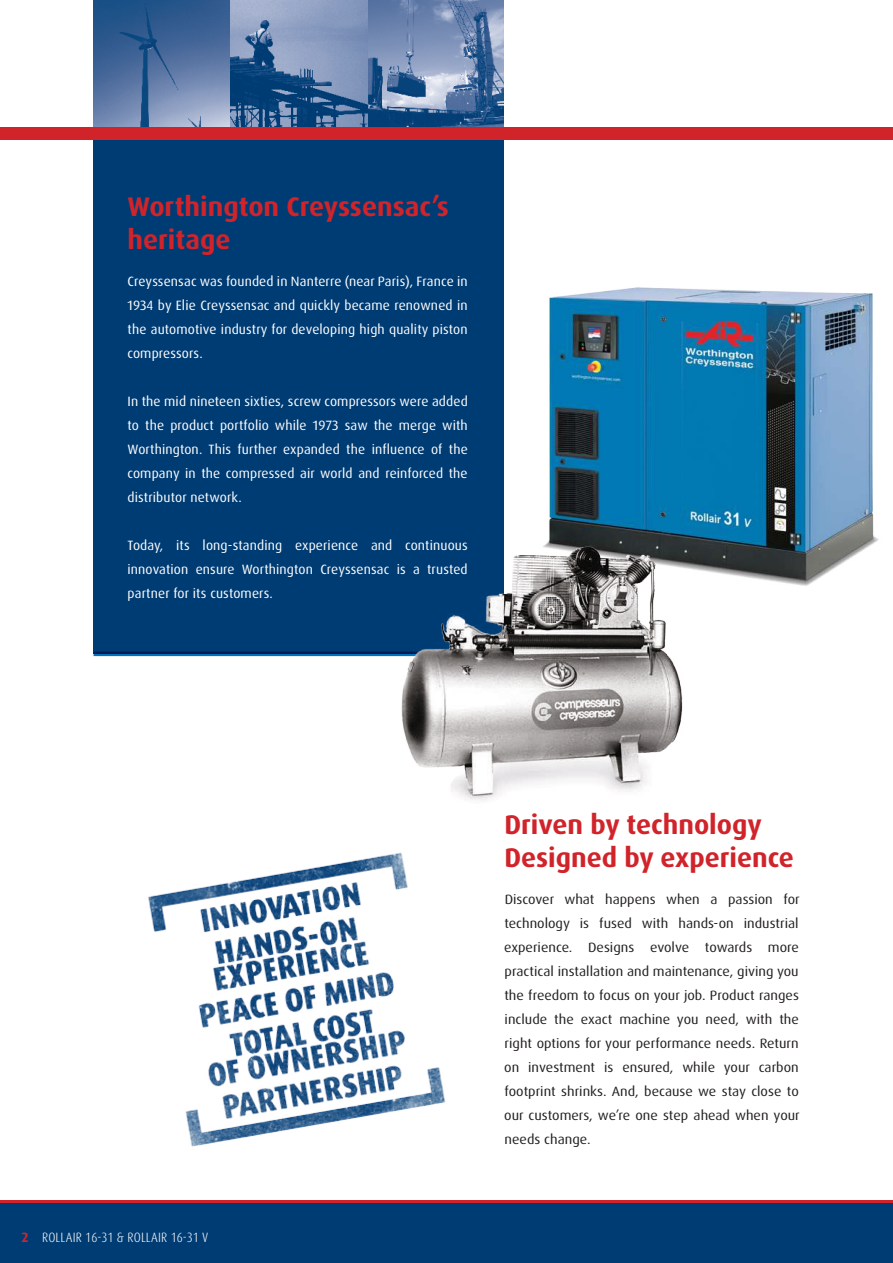
<style>
.page{position:relative;width:893px;height:1263px;background:#fff}
.page>*{position:absolute;margin:0;border:0;box-sizing:border-box;transform-origin:0 0}
.t1{font:700 27px/33px "Dax Pro";color:#d1232a}
.t2{font:13.5px/24px "Dax Pro";letter-spacing:.01em;color:#fff;text-align:justify}
.t3{font:13.5px/24px "Dax Pro";color:#231f20;text-align:justify;scale:1.05 1}
.t4{font:300 condensed 13.5px "Dax Pro";letter-spacing:.01em;color:#fff}
.s1{font-weight:700;font-stretch:normal;color:#d1232a}
</style>
<div class="page">
<div style="left:0;top:1202px;width:893px;height:61px;background:#003c74"></div>
<hr style="left:0;top:1200px;width:893px;height:3px;background:#d1232a">
<img style="left:549px;top:287px;width:330px;height:299px">
<div style="left:94px;top:0;width:410px;height:654px;background:#003c74"></div>
<img style="left:94px;top:0;width:410px;height:128px">
<div style="left:0;top:128px;width:893px;height:12px;background:#d1232a"></div>
<img style="left:148px;top:852px;width:298px;height:295px">
<svg style="left:94px;top:652px;width:303px;height:4px"></svg>
<img style="left:397px;top:503px;width:341px;height:297px">
<h1 class="t1" style="left:128px;top:190px;width:323px">Worthington Creyssensac’s heritage</h1>
<p class="t2" style="left:128px;top:269px;width:342px">Creyssensac was founded in Nanterre (near Paris), France in 1934 by Elie Creyssensac and quickly became renowned in the automotive industry for developing high quality piston compressors.</p>
<p class="t2" style="left:128px;top:389px;width:342px">In the mid nineteen sixties, screw compressors were added to the product portfolio while 1973 saw the merge with Worthington. This further expanded the influence of the company in the compressed air world and reinforced the distributor network.</p>
<p class="t2" style="left:128px;top:533px;width:342px">Today, its long-standing experience and continuous innovation ensure Worthington Creyssensac is a trusted partner for its customers.</p>
<p class="t4" style="left:22px;top:1228px;width:188px"><span class="s1">2</span> ROLLAIR 16-31 &amp; ROLLAIR 16-31 V</p>
<h1 class="t1" style="left:504px;top:809px;width:291px">Driven by technology<br>Designed by experience</h1>
<p class="t3" style="left:504px;top:887px;width:283px">Discover what happens when a passion for technology is fused with hands-on industrial experience. Designs evolve towards more practical installation and maintenance, giving you the freedom to focus on your job. Product ranges include the exact machine you need, with the right options for your performance needs. Return on investment is ensured, while your carbon footprint shrinks. And, because we stay close to our customers, we’re one step ahead when your needs change.</p>
</div>
